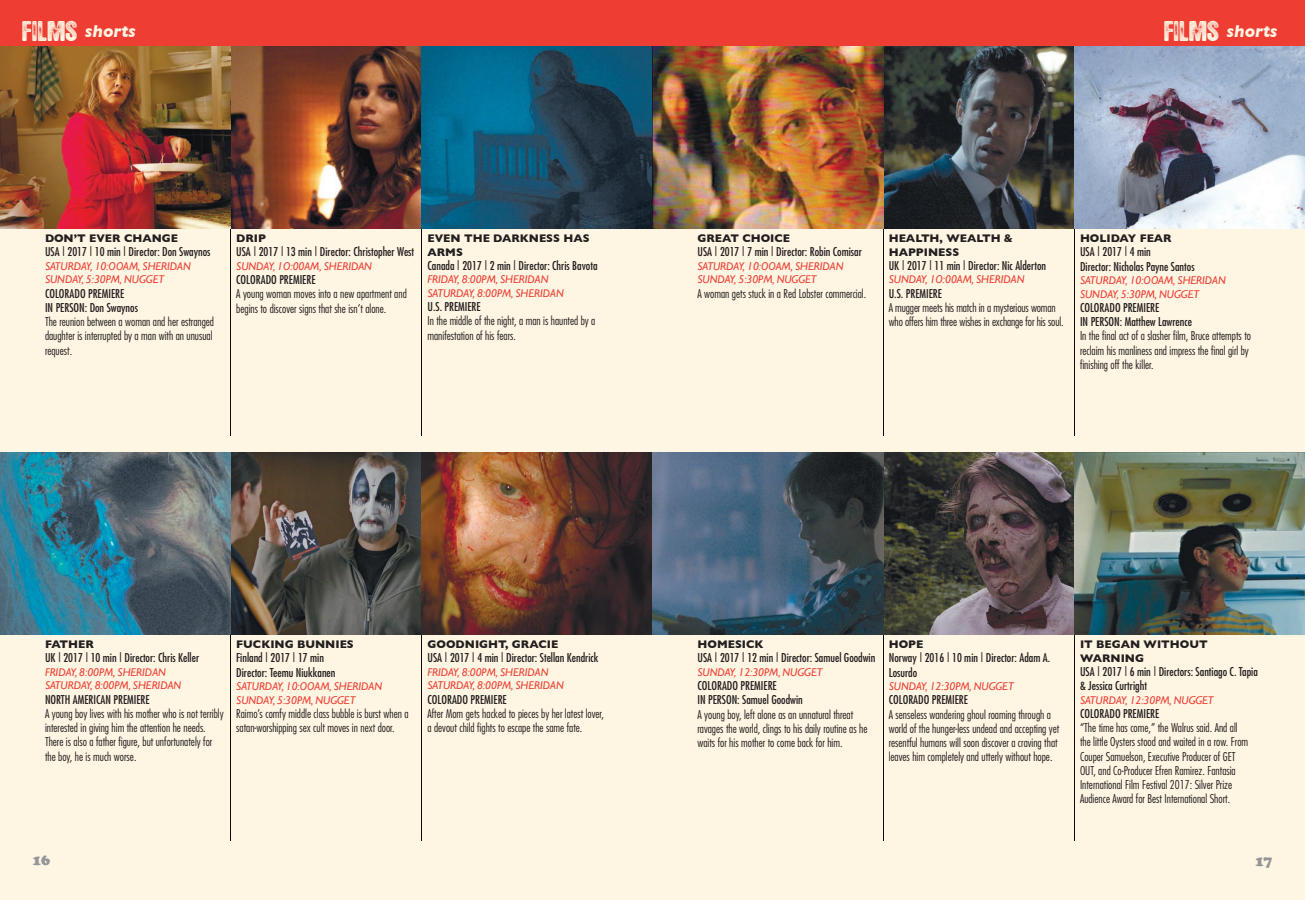
<style>
.page{position:relative;width:1305px;height:900px;background:#fef5e2}
.page>*{position:absolute;margin:0;border:0;box-sizing:border-box;transform-origin:0 0}
.WEE_subs{font:italic 700 17.5px "Gill Sans";color:#fef5e2}
.t1{font:900 15px "Cooper";color:#939598}
.t2{font:300 condensed 11.88px/14.2px "Futura";color:#231f20}
.t3{font:condensed 11.88px/14.2px "Futura";color:#231f20}
.day_time_theater{font:italic 11.25px "Gill Sans";color:#ee3e34}
.film_title{font:700 11.25px/13.5px "Gill Sans";color:#231f20}
.s1{font-family:"Hotel Coral Essex";font-weight:400;font-style:normal;font-size:22.5px}
</style>
<div class="page">
<div style="left:0;top:0;width:1305px;height:46px;background:#ee3e34"></div>
<hr style="left:229px;top:221px;width:2px;height:215px;background:#231f20;opacity:.75">
<hr style="left:229px;top:626px;width:2px;height:216px;background:#231f20;opacity:.75">
<hr style="left:420px;top:221px;width:2px;height:215px;background:#231f20;opacity:.75">
<hr style="left:420px;top:626px;width:2px;height:216px;background:#231f20;opacity:.75">
<img style="left:231px;top:46px;width:191px;height:183px">
<img style="left:231px;top:452px;width:191px;height:182px">
<img style="left:0;top:46px;width:231px;height:183px">
<svg style="left:0;top:452px;width:231px;height:182px;background:#427181"></svg>
<svg style="left:422px;top:46px;width:230px;height:183px;background:#13536f"></svg>
<img style="left:422px;top:452px;width:230px;height:182px">
<hr style="left:882px;top:221px;width:2px;height:215px;background:#231f20;opacity:.75">
<hr style="left:882px;top:626px;width:2px;height:216px;background:#231f20;opacity:.75">
<hr style="left:1072px;top:221px;width:3px;height:215px;background:#231f20;opacity:.75">
<hr style="left:1072px;top:626px;width:3px;height:216px;background:#231f20;opacity:.75">
<img style="left:883px;top:46px;width:191px;height:183px">
<svg style="left:883px;top:452px;width:191px;height:182px;background:#4f4846"></svg>
<img style="left:652px;top:46px;width:231px;height:183px">
<svg style="left:652px;top:452px;width:231px;height:182px;background:#43576a"></svg>
<svg style="left:1074px;top:46px;width:231px;height:183px;background:#9fa8bb"></svg>
<img style="left:1074px;top:452px;width:231px;height:182px">
<p class="WEE_subs" style="left:23px;top:21px;width:115px"><span class="s1">FILMS</span> shorts</p>
<p class="film_title" style="left:45px;top:232px;width:135px">DON’T EVER CHANGE</p>
<p class="t3" style="left:45px;top:245px;width:167px">USA | 2017 | 10 min | Director: Don Swaynos</p>
<p class="day_time_theater" style="left:45px;top:260px;width:147px">SATURDAY, 10:OOAM, SHERIDAN</p>
<p class="day_time_theater" style="left:45px;top:273px;width:121px">SUNDAY, 5:30PM, NUGGET</p>
<p class="t3" style="left:45px;top:286px;width:81px">COLORADO PREMIERE</p>
<p class="t3" style="left:45px;top:300px;width:94px">IN PERSON: Don Swaynos</p>
<p class="t2" style="left:45px;top:315px;width:171px">The reunion between a woman and her estranged daughter is interrupted by a man with an unusual request.</p>
<p class="film_title" style="left:236px;top:232px;width:31px">DRIP</p>
<p class="t3" style="left:236px;top:245px;width:179px">USA | 2017 | 13 min | Director: Christopher West</p>
<p class="day_time_theater" style="left:236px;top:260px;width:137px">SUNDAY, 1O:00AM, SHERIDAN</p>
<p class="t3" style="left:236px;top:272px;width:81px">COLORADO PREMIERE</p>
<p class="t2" style="left:236px;top:287px;width:172px">A young woman moves into a new apartment and begins to discover signs that she isn’t alone.</p>
<p class="film_title" style="left:428px;top:232px;width:164px">EVEN THE DARKNESS HAS<br>ARMS</p>
<p class="t3" style="left:428px;top:258px;width:172px">Canada | 2017 | 2 min | Director: Chris Bavota</p>
<p class="day_time_theater" style="left:428px;top:273px;width:122px">FRIDAY, 8:00PM, SHERIDAN</p>
<p class="day_time_theater" style="left:428px;top:287px;width:138px">SATURDAY, 8:00PM, SHERIDAN</p>
<p class="t3" style="left:428px;top:299px;width:55px">U.S. PREMIERE</p>
<p class="t2" style="left:428px;top:314px;width:169px">In the middle of the night, a man is haunted by a manifestation of his fears.</p>
<p class="WEE_subs" style="left:1164px;top:21px;width:115px"><span class="s1">FILMS</span> shorts</p>
<p class="film_title" style="left:698px;top:232px;width:94px">GREAT CHOICE</p>
<p class="t3" style="left:698px;top:245px;width:166px">USA | 2017 | 7 min | Director: Robin Comisar</p>
<p class="day_time_theater" style="left:698px;top:260px;width:147px">SATURDAY, 10:OOAM, SHERIDAN</p>
<p class="day_time_theater" style="left:698px;top:273px;width:121px">SUNDAY, 5:30PM, NUGGET</p>
<p class="t2" style="left:698px;top:286px;width:170px">A woman gets stuck in a Red Lobster commercial.</p>
<p class="film_title" style="left:889px;top:232px;width:126px">HEALTH, WEALTH &amp;<br>HAPPINESS</p>
<p class="t3" style="left:889px;top:258px;width:159px">UK | 2017 | 11 min | Director: Nic Alderton</p>
<p class="day_time_theater" style="left:889px;top:273px;width:137px">SUNDAY, 1O:00AM, SHERIDAN</p>
<p class="t3" style="left:889px;top:286px;width:55px">U.S. PREMIERE</p>
<p class="t2" style="left:889px;top:300px;width:176px">A mugger meets his match in a mysterious woman who offers him three wishes in exchange for his soul.</p>
<p class="film_title" style="left:1080px;top:232px;width:93px">HOLIDAY FEAR</p>
<p class="t3" style="left:1080px;top:245px;width:72px">USA | 2017 | 4 min</p>
<p class="t3" style="left:1080px;top:259px;width:116px">Director: Nicholas Payne Santos</p>
<p class="day_time_theater" style="left:1080px;top:274px;width:147px">SATURDAY, 10:OOAM, SHERIDAN</p>
<p class="day_time_theater" style="left:1080px;top:288px;width:121px">SUNDAY, 5:30PM, NUGGET</p>
<p class="t3" style="left:1080px;top:300px;width:81px">COLORADO PREMIERE</p>
<p class="t3" style="left:1080px;top:314px;width:114px">IN PERSON: Matthew Lawrence</p>
<p class="t2" style="left:1080px;top:329px;width:173px">In the final act of a slasher film, Bruce attempts to reclaim his manliness and impress the final girl by finishing off the killer.</p>
<p class="film_title" style="left:45px;top:637px;width:50px">FATHER</p>
<p class="t3" style="left:45px;top:650px;width:156px">UK | 2017 | 10 min | Director: Chris Keller</p>
<p class="day_time_theater" style="left:45px;top:666px;width:122px">FRIDAY, 8:00PM, SHERIDAN</p>
<p class="day_time_theater" style="left:45px;top:679px;width:138px">SATURDAY, 8:00PM, SHERIDAN</p>
<p class="t3" style="left:45px;top:692px;width:106px">NORTH AMERICAN PREMIERE</p>
<p class="t2" style="left:45px;top:706px;width:180px">A young boy lives with his mother who is not terribly interested in giving him the attention he needs.<br>There is also a father figure, but unfortunately for the boy, he is much worse.</p>
<p class="film_title" style="left:236px;top:637px;width:119px">FUCKING BUNNIES</p>
<p class="t3" style="left:236px;top:650px;width:89px">Finland | 2017 | 17 min</p>
<p class="t3" style="left:236px;top:665px;width:101px">Director: Teemu Niukkanen</p>
<p class="day_time_theater" style="left:236px;top:680px;width:147px">SATURDAY, 10:OOAM, SHERIDAN</p>
<p class="day_time_theater" style="left:236px;top:693px;width:121px">SUNDAY, 5:30PM, NUGGET</p>
<p class="t2" style="left:236px;top:706px;width:174px">Raimo’s comfy middle class bubble is burst when a satan-worshipping sex cult moves in next door.</p>
<p class="film_title" style="left:428px;top:637px;width:132px">GOODNIGHT, GRACIE</p>
<p class="t3" style="left:428px;top:650px;width:173px">USA | 2017 | 4 min | Director: Stellan Kendrick</p>
<p class="day_time_theater" style="left:428px;top:666px;width:122px">FRIDAY, 8:00PM, SHERIDAN</p>
<p class="day_time_theater" style="left:428px;top:679px;width:138px">SATURDAY, 8:00PM, SHERIDAN</p>
<p class="t3" style="left:428px;top:692px;width:81px">COLORADO PREMIERE</p>
<p class="t2" style="left:428px;top:706px;width:178px">After Mom gets hacked to pieces by her latest lover, a devout child fights to escape the same fate.</p>
<p class="film_title" style="left:698px;top:637px;width:68px">HOMESICK</p>
<p class="t3" style="left:698px;top:650px;width:179px">USA | 2017 | 12 min | Director: Samuel Goodwin</p>
<p class="day_time_theater" style="left:698px;top:666px;width:127px">SUNDAY, 12:30PM, NUGGET</p>
<p class="t3" style="left:698px;top:678px;width:81px">COLORADO PREMIERE</p>
<p class="t3" style="left:698px;top:692px;width:107px">IN PERSON: Samuel Goodwin</p>
<p class="t2" style="left:698px;top:707px;width:172px">A young boy, left alone as an unnatural threat ravages the world, clings to his daily routine as he waits for his mother to come back for him.</p>
<p class="film_title" style="left:889px;top:637px;width:36px">HOPE</p>
<p class="t3" style="left:889px;top:650px;width:163px">Norway | 2016 | 10 min | Director: Adam A.<br>Losurdo</p>
<p class="day_time_theater" style="left:889px;top:680px;width:127px">SUNDAY, 12:30PM, NUGGET</p>
<p class="t3" style="left:889px;top:692px;width:81px">COLORADO PREMIERE</p>
<p class="t2" style="left:889px;top:707px;width:172px">A senseless wandering ghoul roaming through a world of the hunger-less undead and accepting yet resentful humans will soon discover a craving that leaves him completely and utterly without hope.</p>
<p class="film_title" style="left:1080px;top:637px;width:129px">IT BEGAN WITHOUT<br>WARNING</p>
<p class="t3" style="left:1080px;top:664px;width:179px">USA | 2017 | 6 min | Directors: Santiago C. Tapia &amp; Jessica Curtright</p>
<p class="day_time_theater" style="left:1080px;top:693px;width:135px">SATURDAY, 12:30PM, NUGGET</p>
<p class="t3" style="left:1080px;top:706px;width:81px">COLORADO PREMIERE</p>
<p class="t2" style="left:1080px;top:720px;width:170px">“The time has come,” the Walrus said. And all the little Oysters stood and waited in a row. From Couper Samuelson, Executive Producer of GET OUT, and Co-Producer Efren Ramirez. Fantasia International Film Festival 2017: Silver Prize Audience Award for Best International Short.</p>
<p class="t1" style="left:33px;top:851px;width:19px">16</p>
<p class="t1" style="left:1255px;top:852px;width:19px">17</p>
</div>
